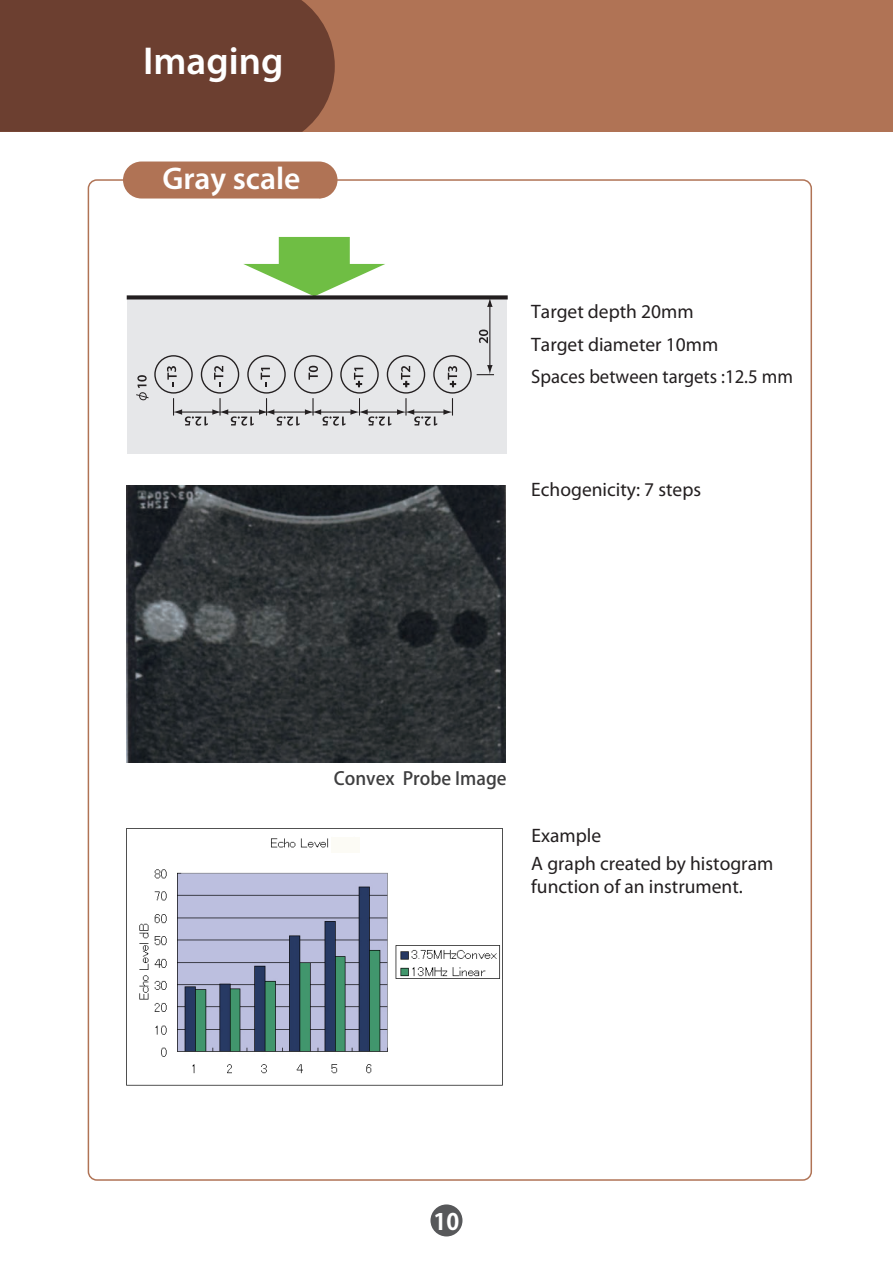
<style>
.page{position:relative;width:893px;height:1263px;background:#fff}
.page>*{position:absolute;margin:0;border:0;box-sizing:border-box;transform-origin:0 0}
.t1{font:600 39px "Myriad Pro";color:#fff}
.t2{font:600 31.5px "Myriad Pro";color:#fff}
.t3{font:700 22.5px "Koz Go Pro";color:#fff}
.t4{font:19.5px/32.4px "Myriad Pro";color:#231f20}
.t5{font:500 18px "Koz Go Pro";color:#3e3e3f}
.t6{font:800 9px "Koz Go Pro";color:#231f20}
</style>
<div class="page">
<div style="left:0;top:0;width:893px;height:132px;background:#b07355"></div>
<div style="left:0;top:0;width:335px;height:132px;background:#6c3f30"></div>
<div style="left:430px;top:1204px;width:32px;height:32px;background:#57585a;border-radius:50%"></div>
<div style="left:123px;top:161px;width:215px;height:37px;background:#b07355;border-radius:18px"></div>
<img style="left:126px;top:828px;width:377px;height:258px">
<img style="left:126px;top:485px;width:379px;height:278px">
<div style="left:332px;top:837px;width:28px;height:15px;background:#fcfbf5"></div>
<svg style="left:243px;top:237px;width:142px;height:58px"></svg>
<div style="left:127px;top:297px;width:380px;height:157px;background:#e6e7e9"></div>
<div style="left:154px;top:355px;width:39px;height:39px;border:1px solid #231f20;border-radius:50%"></div>
<div style="left:201px;top:355px;width:38px;height:39px;border:1px solid #231f20;border-radius:50%"></div>
<div style="left:247px;top:355px;width:39px;height:39px;border:1px solid #231f20;border-radius:50%"></div>
<div style="left:294px;top:355px;width:38px;height:39px;border:1px solid #231f20;border-radius:50%"></div>
<div style="left:340px;top:355px;width:39px;height:39px;border:1px solid #231f20;border-radius:50%"></div>
<div style="left:387px;top:355px;width:38px;height:39px;border:1px solid #231f20;border-radius:50%"></div>
<div style="left:433px;top:355px;width:39px;height:39px;border:1px solid #231f20;border-radius:50%"></div>
<svg style="left:127px;top:295px;width:381px;height:4px;background:#383435"></svg>
<hr style="left:412px;top:411px;width:33px;height:2px;background:#231f20">
<svg style="left:443px;top:398px;width:10px;height:17px"></svg>
<hr style="left:489px;top:305px;width:1px;height:62px;background:#231f20">
<svg style="left:487px;top:298px;width:6px;height:9px"></svg>
<svg style="left:477px;top:365px;width:17px;height:10px"></svg>
<svg style="left:173px;top:398px;width:264px;height:28px"></svg>
<svg style="left:479px;top:330px;width:9px;height:13px"></svg>
<svg style="left:136px;top:375px;width:12px;height:25px"></svg>
<svg style="left:214px;top:366px;width:9px;height:20px"></svg>
<svg style="left:261px;top:368px;width:9px;height:18px"></svg>
<svg style="left:309px;top:366px;width:9px;height:14px"></svg>
<svg style="left:167px;top:366px;width:10px;height:20px"></svg>
<svg style="left:354px;top:368px;width:9px;height:19px"></svg>
<svg style="left:401px;top:366px;width:9px;height:21px"></svg>
<svg style="left:448px;top:366px;width:9px;height:21px"></svg>
<h1 class="t1" style="left:143px;top:36px;width:142px">Imaging</h1>
<h2 class="t2" style="left:162px;top:158px;width:140px">Gray scale</h2>
<p class="t6" style="left:403px;top:378px;width:8px">+</p>
<p class="t4" style="left:531px;top:295px;width:263px">Target depth 20mm<br>Target diameter 10mm<br>Spaces between targets :12.5 mm</p>
<p class="t4" style="left:531px;top:473px;width:171px">Echogenicity: 7 steps</p>
<p class="t5" style="left:334px;top:766px;width:174px">Convex Probe Image</p>
<p class="t4" style="left:531px;top:819px;width:71px">Example</p>
<p class="t4" style="left:531px;top:852px;width:244px;line-height:22.5px">A graph created by histogram function of an instrument.</p>
<p class="t3" style="left:434px;top:1207px;width:27px">10</p>
</div>
